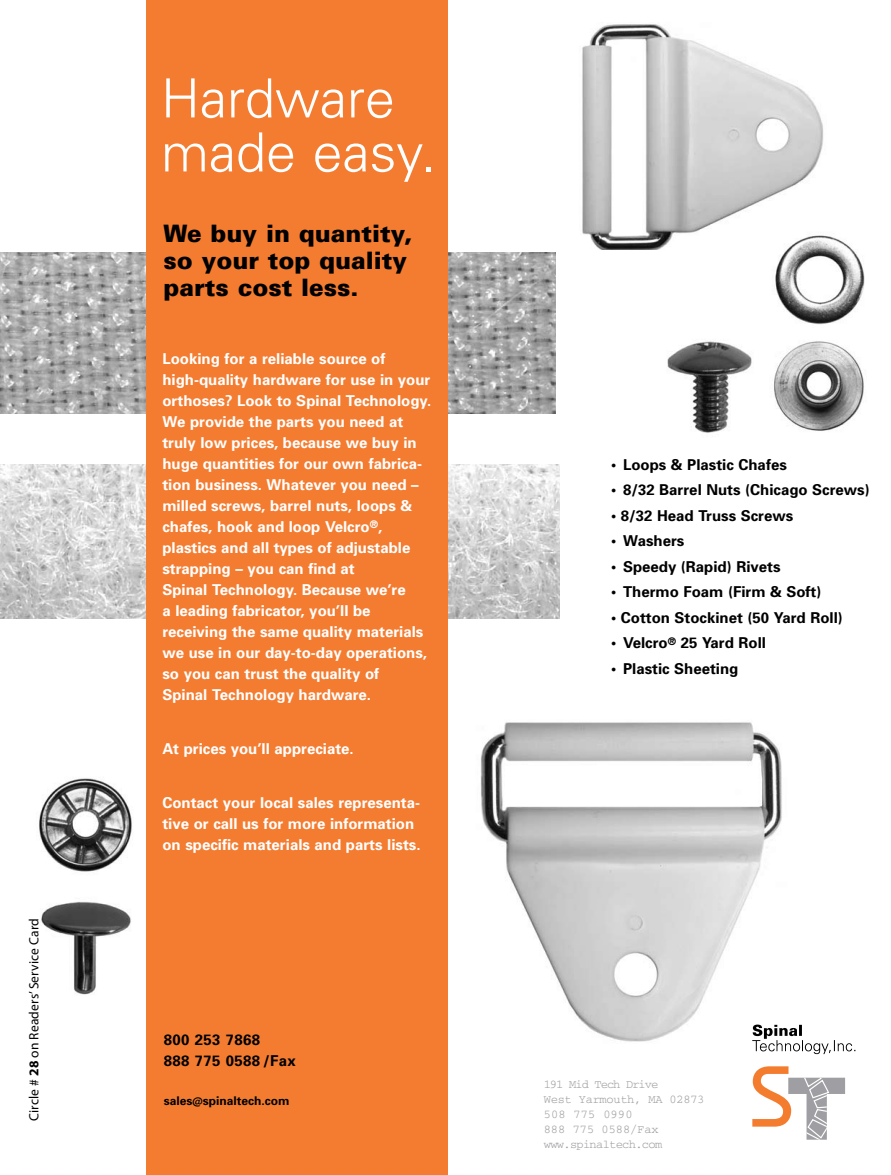
<style>
.page{position:relative;width:891px;height:1175px;background:#fff}
.page>*{position:absolute;margin:0;border:0;box-sizing:border-box;transform-origin:0 0}
.t1{font:300 54px/54px "Univers";color:#fff}
.t2{font:900 24px/27px "Univers";color:#000}
.t3{font:700 15px/21px "Univers";color:#fff}
.t4{font:700 15px "Univers";color:#000}
.t5{font:700 15px/21px "Univers";letter-spacing:.02em;color:#000}
.t6{font:13.5px "Myriad Pro";letter-spacing:.01em;color:#000}
.t7{font:12px/15px "Courier";letter-spacing:-.025em;color:#a0a0a4}
.t8{font:700 12px "Univers";color:#000}
.s1{font-weight:700}
.s2{font-size:10.5px}
</style>
<div class="page">
<img style="left:480px;top:722px;width:302px;height:320px">
<img style="left:0;top:252px;width:556px;height:161px">
<img style="left:0;top:464px;width:560px;height:154px">
<div style="left:146px;top:0;width:302px;height:1174px;background:#f47c30"></div>
<div style="left:741px;top:1019px;width:128px;height:135px;background:#fff"></div>
<svg style="left:752px;top:1024px;width:103px;height:30px"></svg>
<svg style="left:752px;top:1066px;width:93px;height:73px"></svg>
<img style="left:582px;top:24px;width:241px;height:226px">
<img style="left:767px;top:226px;width:98px;height:99px">
<img style="left:774px;top:341px;width:90px;height:90px">
<img style="left:667px;top:341px;width:85px;height:92px">
<img style="left:39px;top:778px;width:93px;height:94px">
<img style="left:41px;top:901px;width:90px;height:94px">
<p class="t6" style="left:26px;top:1120px;width:204px;rotate:-90deg">Circle # <span class="s1">28</span> on Readers’ Service Card</p>
<h1 class="t1" style="left:161px;top:70px;width:276px">Hardware made easy.</h1>
<h2 class="t2" style="left:164px;top:220px;width:250px">We buy in quantity, so your top quality parts cost less.</h2>
<p class="t3" style="left:162px;top:347px;width:270px">Looking for a reliable source of high-quality hardware for use in your orthoses? Look to Spinal Technology.<br>We provide the parts you need at truly low prices, because we buy in huge quantities for our own fabrica&shy;tion business. Whatever you need – milled screws, barrel nuts, loops &amp; chafes, hook and loop Velcro<sup>®</sup>, plastics and all types of adjustable strapping – you can find at<br>Spinal Technology. Because we’re<br>a leading fabricator, you’ll be receiving the same quality materials we use in our day-to-day operations, so you can trust the quality of<br>Spinal Technology hardware.</p>
<p class="t3" style="left:162px;top:737px;width:193px">At prices you’ll appreciate.</p>
<p class="t3" style="left:162px;top:791px;width:260px">Contact your local sales representa&shy;tive or call us for more information on specific materials and parts lists.</p>
<p class="t5" style="left:164px;top:1028px;width:133px">800 253 7868<br>888 775 0588 /Fax</p>
<p class="t8" style="left:164px;top:1093px;width:127px">sales<span class="s2">@</span>spinaltech.com</p>
<p class="t4" style="left:611px;top:454px;width:177px">• Loops &amp; Plastic Chafes</p>
<p class="t4" style="left:611px;top:480px;width:260px">• 8/32 Barrel Nuts (Chicago Screws)</p>
<p class="t4" style="left:611px;top:505px;width:184px">• 8/32 Head Truss Screws</p>
<p class="t4" style="left:611px;top:531px;width:75px">• Washers</p>
<p class="t4" style="left:611px;top:556px;width:171px">• Speedy (Rapid) Rivets</p>
<p class="t4" style="left:611px;top:582px;width:212px">• Thermo Foam (Firm &amp; Soft)</p>
<p class="t4" style="left:611px;top:607px;width:233px">• Cotton Stockinet (50 Yard Roll)</p>
<p class="t4" style="left:611px;top:633px;width:157px">• Velcro<sup>®</sup> 25 Yard Roll</p>
<p class="t4" style="left:611px;top:658px;width:129px">• Plastic Sheeting</p>
<p class="t7" style="left:544px;top:1077px;width:162px">191 Mid Tech Drive<br>West Yarmouth, MA 02873<br>508 775 0990<br>888 775 0588/Fax www.spinaltech.com</p>
</div>
